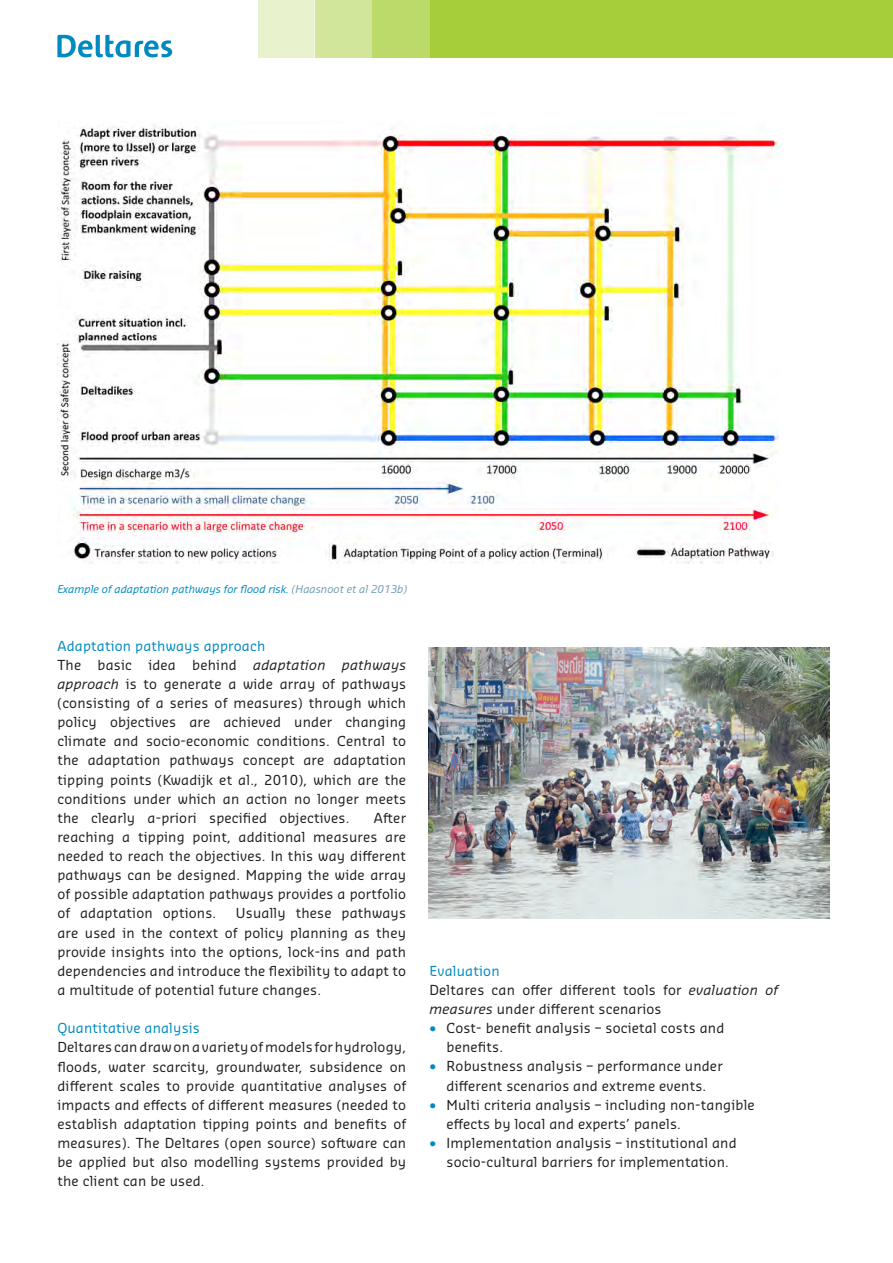
<style>
.page{position:relative;width:893px;height:1263px;background:#fff}
.page>*{position:absolute;margin:0;border:0;box-sizing:border-box;transform-origin:0 0}
.t1{font:13.5px/19.2px "Sansa Pro";letter-spacing:.015em;color:#231f20}
.t2{font:13.5px "Sansa Pro";letter-spacing:.015em;color:#008bc0}
.t3{font:italic 10.5px "Sansa Pro";color:#008bc0}
.s1{color:#6f9db2}
.s2{color:#008bc0}
.s3{font-style:italic}
</style>
<div class="page">
<div style="left:216px;top:0;width:677px;height:57px;background:#a6ce39"></div>
<div style="left:372px;top:0;width:57px;height:57px;background:#bbda69"></div>
<div style="left:315px;top:0;width:57px;height:57px;background:#d2e69b"></div>
<div style="left:257px;top:0;width:58px;height:57px;background:#e8f2cd"></div>
<div style="left:200px;top:0;width:57px;height:57px;background:#fff"></div>
<svg style="left:57px;top:35px;width:115px;height:22px"></svg>
<img style="left:57px;top:124px;width:721px;height:439px">
<img style="left:428px;top:648px;width:401px;height:270px">
<p class="t3" style="left:57px;top:582px;width:351px">Example of adaptation pathways for flood risk. <span class="s1">(Haasnoot et al 2013b)</span></p>
<p class="t1" style="left:57px;top:635px;width:350px"><span class="s2">Adaptation pathways approach<br></span>The basic idea behind <span class="s3">adaptation pathways approach</span> is to generate a wide array of pathways (consisting of a series of measures) through which policy objectives are achieved under changing climate and socio-economic conditions. Central to the adaptation pathways concept are adaptation tipping points (Kwadijk et al., 2010), which are the conditions under which an action no longer meets the clearly a-priori specified objectives.</p>
<p class="t1" style="left:57px;top:808px;width:350px;text-align:justify;text-indent:317px">After reaching a tipping point, additional measures are needed to reach the objectives. In this way different pathways can be designed. Mapping the wide array of possible adaptation pathways provides a portfolio of adaptation options.</p>
<p class="t1" style="left:57px;top:903px;width:350px;text-align:justify;text-indent:179px">Usually these pathways are used in the context of policy planning as they provide insights into the options, lock-ins and path dependencies and introduce the flexibility to adapt to a multitude of potential future changes.</p>
<p class="t2" style="left:57px;top:1019px;width:144px">Quantitative analysis</p>
<p class="t1" style="left:57px;top:1037px;width:350px;text-align:justify">Deltares can draw on a variety of models for hydrology, floods, water scarcity, groundwater, subsidence on different scales to provide quantitative analyses of impacts and effects of different measures (needed to establish adaptation tipping points and benefits of measures). The Deltares (open source) software can be applied but also modelling systems provided by the client can be used.</p>
<p class="t1" style="left:429px;top:961px;width:350px"><span class="s2">Evaluation<br></span>Deltares can offer different tools for <span class="s3">evaluation of measures</span> under different scenarios</p>
<p class="t1" style="left:446px;top:1018px;width:279px;text-indent:-17px"><span class="s2">•</span> Cost- benefit analysis – societal costs and benefits.</p>
<p class="t1" style="left:429px;top:1056px;width:295px;text-align:center"><span class="s2">•</span> Robustness analysis – performance under different scenarios and extreme events.</p>
<p class="t1" style="left:446px;top:1095px;width:310px;text-indent:-17px"><span class="s2">•</span> Multi criteria analysis – including non-tangible effects by local and experts’ panels.</p>
<p class="t1" style="left:446px;top:1133px;width:292px;text-indent:-17px"><span class="s2">•</span> Implementation analysis – institutional and socio-cultural barriers for implementation.</p>
</div>
